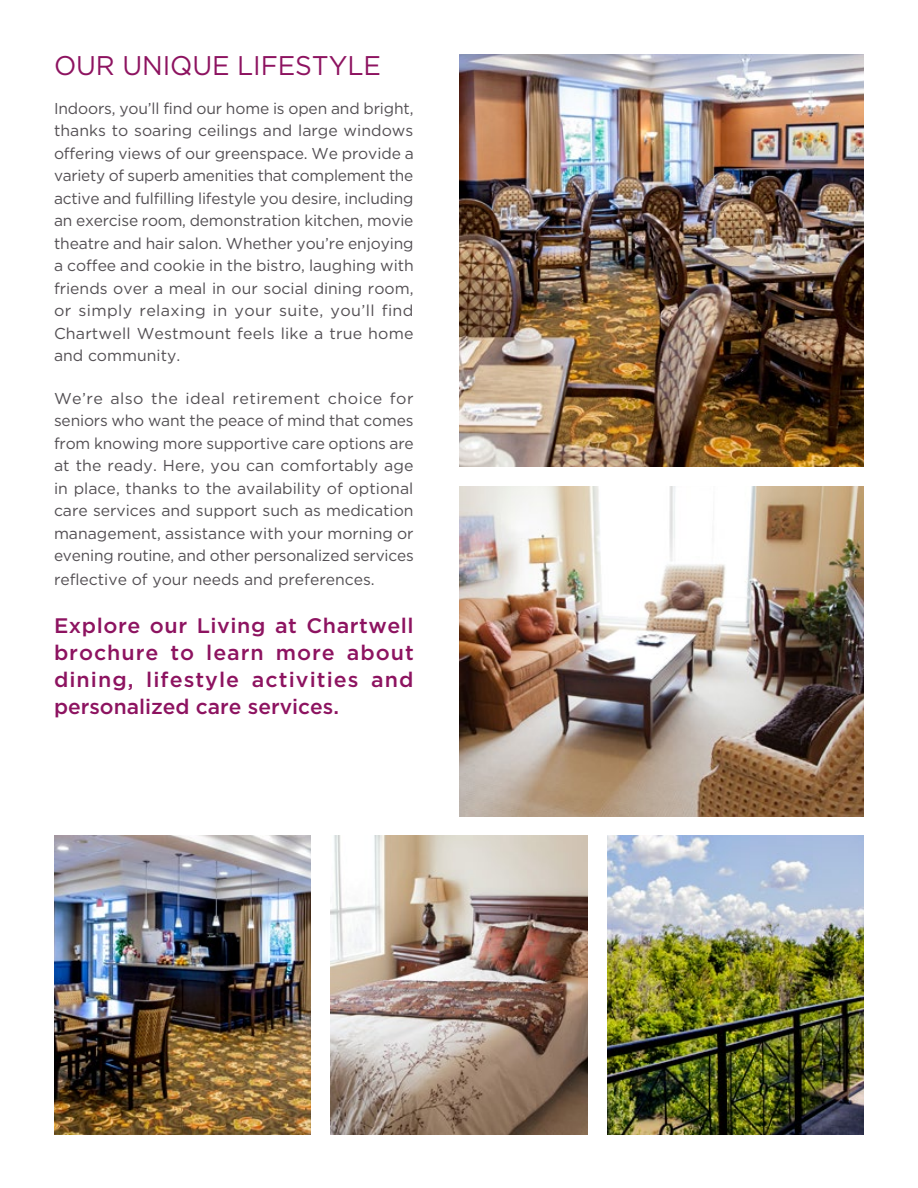
<style>
.page{position:relative;width:918px;height:1188px;background:#fff}
.page>*{position:absolute;margin:0;border:0;box-sizing:border-box;transform-origin:0 0}
.t1{font:27px "Gotham HTF";letter-spacing:-.005em;color:#8d1360}
.t2{font:500 21px/27px "Gotham HTF";color:#8d1360;text-align:justify}
.t3{font:15.75px/22.5px "Gotham HTF";color:#534f53;text-align:justify}
</style>
<div class="page">
<img style="left:459px;top:54px;width:405px;height:413px">
<img style="left:459px;top:486px;width:405px;height:330px">
<img style="left:608px;top:836px;width:256px;height:298px">
<img style="left:331px;top:836px;width:256px;height:298px">
<img style="left:54px;top:836px;width:256px;height:298px">
<h1 class="t1" style="left:54px;top:51px;width:328px">OUR UNIQUE LIFESTYLE</h1>
<p class="t3" style="left:54px;top:96px;width:361px">Indoors, you’ll find our home is open and bright, thanks to soaring ceilings and large windows offering views of our greenspace. We provide a variety of superb amenities that complement the active and fulfilling lifestyle you desire, including an exercise room, demonstration kitchen, movie theatre and hair salon. Whether you’re enjoying a coffee and cookie in the bistro, laughing with friends over a meal in our social dining room, or simply relaxing in your suite, you’ll find Chartwell Westmount feels like a true home and community.</p>
<p class="t3" style="left:54px;top:387px;width:361px">We’re also the ideal retirement choice for seniors who want the peace of mind that comes from knowing more supportive care options are at the ready. Here, you can comfortably age in place, thanks to the availability of optional care services and support such as medication management, assistance with your morning or evening routine, and other personalized services</p>
<p class="t3" style="left:54px;top:568px;width:322px">reflective of your needs and preferences.</p>
<p class="t2" style="left:54px;top:611px;width:361px">Explore our Living at Chartwell brochure to learn more about dining, lifestyle activities and personalized care services.</p>
</div>
